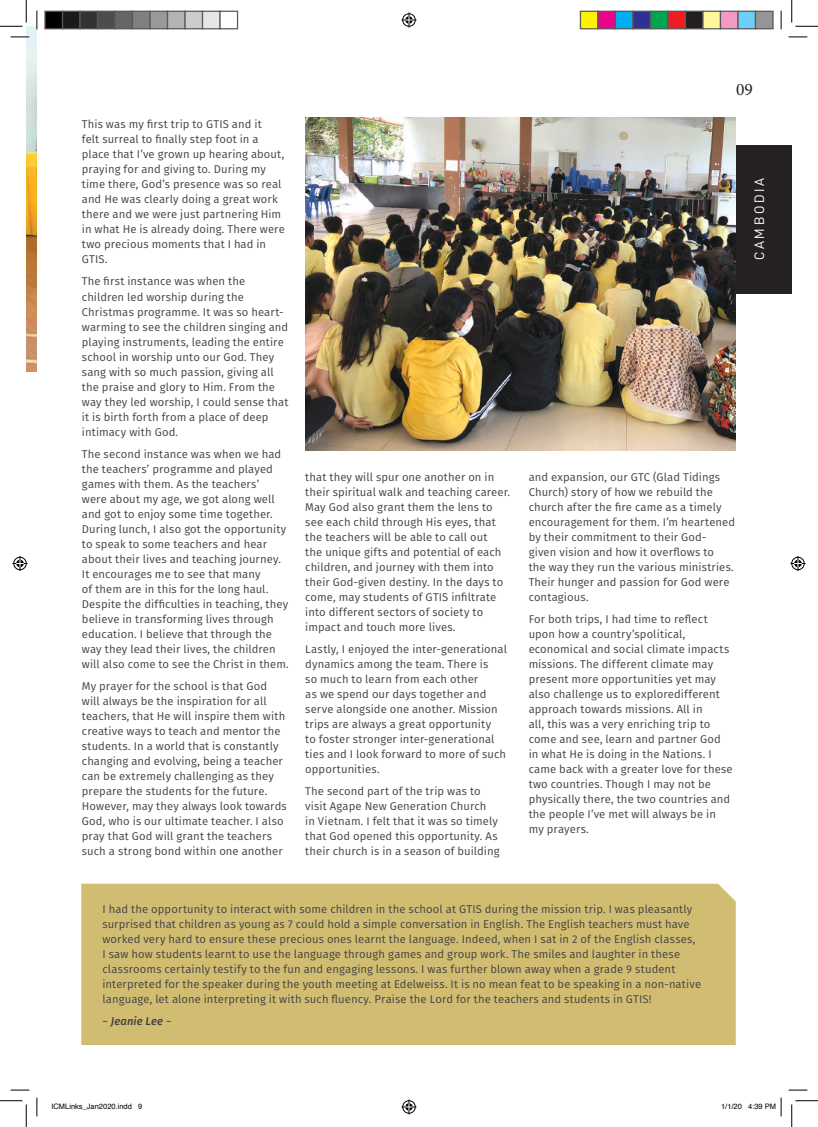
<style>
.page{position:relative;width:818px;height:1127px;background:#fff}
.page>*{position:absolute;margin:0;border:0;box-sizing:border-box;transform-origin:0 0}
.t1{font:17.5px "Minion Pro";color:#252122}
.t2{font:13.75px "D DIN";letter-spacing:.2em;color:#fff}
.t3{font:11.25px/15px "Fira Sans";letter-spacing:.01em;color:#424143}
.t4{font:italic 500 11.25px "Fira Sans";letter-spacing:.005em;color:#424143}
.t5{font:7.5px "Helvetica";color:#000}
.s1{font-weight:400;font-style:normal}
</style>
<div class="page">
<img style="left:305px;top:117px;width:430px;height:333px">
<img style="left:26px;top:26px;width:11px;height:345px">
<div style="left:81px;top:883px;width:655px;height:161px;background:#d1bd72"></div>
<div style="left:736px;top:144px;width:56px;height:149px;background:#252122"></div>
<svg style="left:11px;top:36px;width:18px;height:2px"></svg>
<svg style="left:788px;top:36px;width:19px;height:2px"></svg>
<svg style="left:11px;top:1089px;width:18px;height:1px"></svg>
<svg style="left:788px;top:1089px;width:19px;height:1px"></svg>
<svg style="left:36px;top:11px;width:2px;height:18px"></svg>
<svg style="left:36px;top:1097px;width:2px;height:18px"></svg>
<svg style="left:780px;top:11px;width:2px;height:18px"></svg>
<svg style="left:0;top:0;width:27px;height:27px"></svg>
<svg style="left:0;top:1100px;width:27px;height:26px"></svg>
<svg style="left:791px;top:0;width:27px;height:27px"></svg>
<svg style="left:791px;top:1100px;width:27px;height:26px"></svg>
<svg style="left:401px;top:13px;width:15px;height:15px"></svg>
<svg style="left:401px;top:1099px;width:15px;height:15px"></svg>
<svg style="left:13px;top:556px;width:15px;height:15px"></svg>
<svg style="left:790px;top:556px;width:15px;height:15px"></svg>
<div style="left:45px;top:11px;width:18px;height:18px;background:#000"></div>
<div style="left:44px;top:11px;width:19px;height:18px;border:1px solid #595959"></div>
<div style="left:63px;top:11px;width:17px;height:18px;background:#1a1a1a"></div>
<div style="left:62px;top:11px;width:19px;height:18px;border:1px solid #595959"></div>
<div style="left:80px;top:11px;width:18px;height:18px;background:#333"></div>
<div style="left:79px;top:11px;width:19px;height:18px;border:1px solid #595959"></div>
<div style="left:98px;top:11px;width:17px;height:18px;background:#4d4d4d"></div>
<div style="left:97px;top:11px;width:19px;height:18px;border:1px solid #595959"></div>
<div style="left:115px;top:11px;width:18px;height:18px;background:#666"></div>
<div style="left:114px;top:11px;width:19px;height:18px;border:1px solid #595959"></div>
<div style="left:133px;top:11px;width:17px;height:18px;background:#808080"></div>
<div style="left:132px;top:11px;width:19px;height:18px;border:1px solid #595959"></div>
<div style="left:150px;top:11px;width:18px;height:18px;background:#999"></div>
<div style="left:149px;top:11px;width:19px;height:18px;border:1px solid #595959"></div>
<div style="left:168px;top:11px;width:17px;height:18px;background:#b3b3b3"></div>
<div style="left:167px;top:11px;width:19px;height:18px;border:1px solid #595959"></div>
<div style="left:185px;top:11px;width:18px;height:18px;background:#ccc"></div>
<div style="left:184px;top:11px;width:19px;height:18px;border:1px solid #595959"></div>
<div style="left:203px;top:11px;width:17px;height:18px;background:#e6e6e6"></div>
<div style="left:202px;top:11px;width:19px;height:18px;border:1px solid #595959"></div>
<div style="left:219px;top:11px;width:19px;height:18px;border:1px solid #595959"></div>
<div style="left:580px;top:11px;width:18px;height:18px;background:#fff101"></div>
<div style="left:580px;top:11px;width:18px;height:18px;border:1px solid #595959"></div>
<div style="left:598px;top:11px;width:17px;height:18px;background:#ed028c"></div>
<div style="left:597px;top:11px;width:19px;height:18px;border:1px solid #595959"></div>
<div style="left:615px;top:11px;width:18px;height:18px;background:#00aeef"></div>
<div style="left:615px;top:11px;width:18px;height:18px;border:1px solid #595959"></div>
<div style="left:633px;top:11px;width:17px;height:18px;background:#2e3092"></div>
<div style="left:632px;top:11px;width:19px;height:18px;border:1px solid #595959"></div>
<div style="left:650px;top:11px;width:18px;height:18px;background:#00a54f"></div>
<div style="left:650px;top:11px;width:18px;height:18px;border:1px solid #595959"></div>
<div style="left:668px;top:11px;width:17px;height:18px;background:#ee1d23"></div>
<div style="left:667px;top:11px;width:19px;height:18px;border:1px solid #595959"></div>
<div style="left:685px;top:11px;width:18px;height:18px;background:#231f20"></div>
<div style="left:685px;top:11px;width:18px;height:18px;border:1px solid #595959"></div>
<div style="left:703px;top:11px;width:17px;height:18px;background:#fff79a"></div>
<div style="left:702px;top:11px;width:19px;height:18px;border:1px solid #595959"></div>
<div style="left:720px;top:11px;width:18px;height:18px;background:#f499c2"></div>
<div style="left:720px;top:11px;width:18px;height:18px;border:1px solid #595959"></div>
<div style="left:738px;top:11px;width:17px;height:18px;background:#6bcff6"></div>
<div style="left:737px;top:11px;width:19px;height:18px;border:1px solid #595959"></div>
<div style="left:755px;top:11px;width:18px;height:18px;background:#939598"></div>
<div style="left:755px;top:11px;width:18px;height:18px;border:1px solid #595959"></div>
<svg style="left:780px;top:1097px;width:2px;height:18px"></svg>
<p class="t3" style="left:82px;top:117px;width:204px">This was my first trip to GTIS and it<br>felt surreal to finally step foot in a place that I’ve grown up hearing about, praying for and giving to. During my time there, God’s presence was so real and He was clearly doing a great work there and we were just partnering Him in what He is already doing. There were two precious moments that I had in GTIS.</p>
<p class="t3" style="left:82px;top:274px;width:208px">The first instance was when the children led worship during the Christmas programme. It was so heart&shy;warming to see the children singing and playing instruments, leading the entire school in worship unto our God. They sang with so much passion, giving all the praise and glory to Him. From the way they led worship, I could sense that it is birth forth from a place of deep intimacy with God.</p>
<p class="t3" style="left:82px;top:446px;width:209px">The second instance was when we had the teachers’ programme and played games with them. As the teachers’<br>were about my age, we got along well and got to enjoy some time together.<br>During lunch, I also got the opportunity to speak to some teachers and hear about their lives and teaching journey.<br>It encourages me to see that many<br>of them are in this for the long haul.<br>Despite the difficulties in teaching, they believe in transforming lives through education. I believe that through the way they lead their lives, the children will also come to see the Christ in them.</p>
<p class="t3" style="left:82px;top:678px;width:206px">My prayer for the school is that God will always be the inspiration for all teachers, that He will inspire them with creative ways to teach and mentor the students. In a world that is constantly changing and evolving, being a teacher can be extremely challenging as they prepare the students for the future.<br>However, may they always look towards God, who is our ultimate teacher. I also pray that God will grant the teachers such a strong bond within one another</p>
<p class="t3" style="left:305px;top:469px;width:206px">that they will spur one another on in their spiritual walk and teaching career.<br>May God also grant them the lens to see each child through His eyes, that the teachers will be able to call out<br>the unique gifts and potential of each children, and journey with them into their God-given destiny. In the days to come, may students of GTIS infiltrate into different sectors of society to impact and touch more lives.</p>
<p class="t3" style="left:305px;top:641px;width:203px">Lastly, I enjoyed the inter-generational dynamics among the team. There is<br>so much to learn from each other<br>as we spend our days together and serve alongside one another. Mission trips are always a great opportunity<br>to foster stronger inter-generational ties and I look forward to more of such opportunities.</p>
<p class="t3" style="left:305px;top:783px;width:196px">The second part of the trip was to visit Agape New Generation Church<br>in Vietnam. I felt that it was so timely that God opened this opportunity. As their church is in a season of building</p>
<h1 class="t1" style="left:736px;top:77px;width:18px">09</h1>
<p class="t2" style="left:752px;top:260px;width:84px;rotate:-90deg">CAMBODIA</p>
<p class="t3" style="left:529px;top:469px;width:208px">and expansion, our GTC (Glad Tidings Church) story of how we rebuild the church after the fire came as a timely encouragement for them. I’m heartened by their commitment to their God&shy;given vision and how it overflows to<br>the way they run the various ministries.<br>Their hunger and passion for God were contagious.</p>
<p class="t3" style="left:529px;top:611px;width:206px">For both trips, I had time to reflect upon how a country’spolitical, economical and social climate impacts missions. The different climate may present more opportunities yet may also challenge us to exploredifferent approach towards missions. All in<br>all, this was a very enriching trip to come and see, learn and partner God in what He is doing in the Nations. I came back with a greater love for these two countries. Though I may not be physically there, the two countries and the people I’ve met will always be in my prayers.</p>
<p class="t3" style="left:102px;top:901px;width:600px">I had the opportunity to interact with some children in the school at GTIS during the mission trip. I was pleasantly surprised that children as young as 7 could hold a simple conversation in English. The English teachers must have worked very hard to ensure these precious ones learnt the language. Indeed, when I sat in 2 of the English classes, I saw how students learnt to use the language through games and group work. The smiles and laughter in these classrooms certainly testify to the fun and engaging lessons. I was further blown away when a grade 9 student interpreted for the speaker during the youth meeting at Edelweiss. It is no mean feat to be speaking in a non-native language, let alone interpreting it with such fluency. Praise the Lord for the teachers and students in GTIS!</p>
<p class="t4" style="left:102px;top:1011px;width:70px"><span class="s1">~</span> Jeanie Lee <span class="s1">~</span></p>
<p class="t5" style="left:51px;top:1100px;width:92px">ICMLinks_Jan2020.indd 9</p>
<p class="t5" style="left:721px;top:1100px;width:57px">1/1/20 4:39 PM</p>
</div>
